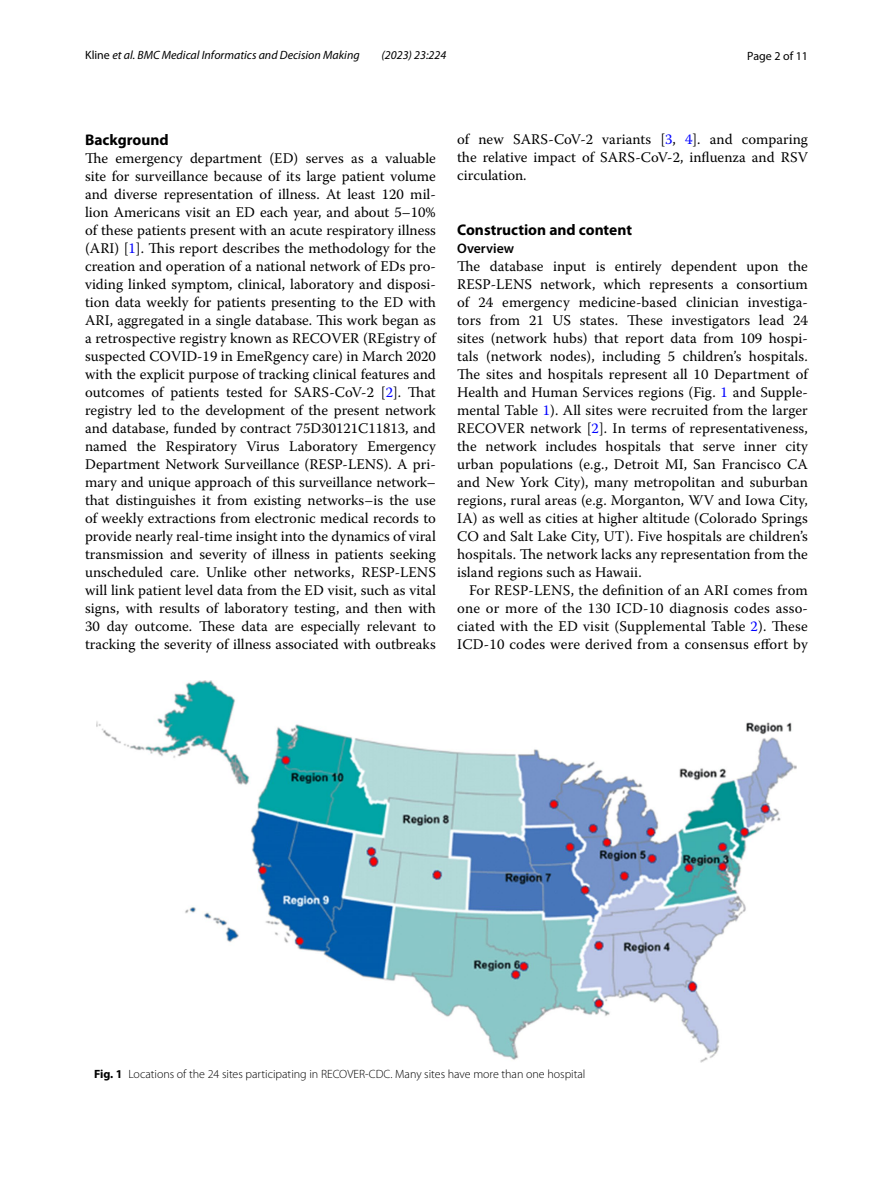
<style>
.page{position:relative;width:893px;height:1187px;background:#fff}
.page>*{position:absolute;margin:0;border:0;box-sizing:border-box;transform-origin:0 0}
.t1{font:700 15.45px "Myriad Pro";color:#000}
.t2{font:14.7px/18px "Warnock Pro";letter-spacing:.005em;color:#000;text-align:justify}
.t3{font:600 13.8px "Myriad Pro";color:#000}
.t4{font:300 12px "Myriad Pro";color:#000}
.t5{font:italic 12px "Myriad Pro";color:#000}
.t6{font:12px "Myriad Pro";color:#000}
.s1{font-style:normal}
.s2{color:#00f}
.s3{font-weight:700}
</style>
<div class="page">
<img style="left:96px;top:680px;width:701px;height:382px">
<p class="t5" style="left:85px;top:48px;width:276px"><span class="s1">Kline</span> et al. BMC Medical Informatics and Decision Making</p>
<p class="t5" style="left:382px;top:48px;width:66px">(2023) 23:224</p>
<p class="t6" style="left:747px;top:48px;width:62px">Page 2 of 11</p>
<p class="t1" style="left:85px;top:129px;width:85px">Background</p>
<p class="t2" style="left:85px;top:148px;width:352px">The emergency department (ED) serves as a valuable site for surveillance because of its large patient volume and diverse representation of illness. At least 120 mil&shy;lion Americans visit an ED each year, and about 5–10% of these patients present with an acute respiratory illness (ARI) [<span class="s2">1</span>]. This report describes the methodology for the creation and operation of a national network of EDs pro&shy;viding linked symptom, clinical, laboratory and disposi&shy;tion data weekly for patients presenting to the ED with ARI, aggregated in a single database. This work began as a retrospective registry known as RECOVER (REgistry of suspected COVID-19 in EmeRgency care) in March 2020 with the explicit purpose of tracking clinical features and outcomes of patients tested for SARS-CoV-2 [<span class="s2">2</span>]. That registry led to the development of the present network and database, funded by contract 75D30121C11813, and named the Respiratory Virus Laboratory Emergency Department Network Surveillance (RESP-LENS). A pri&shy;mary and unique approach of this surveillance network– that distinguishes it from existing networks–is the use of weekly extractions from electronic medical records to provide nearly real-time insight into the dynamics of viral transmission and severity of illness in patients seeking unscheduled care. Unlike other networks, RESP-LENS will link patient level data from the ED visit, such as vital signs, with results of laboratory testing, and then with 30 day outcome. These data are especially relevant to tracking the severity of illness associated with outbreaks</p>
<p class="t2" style="left:457px;top:130px;width:352px">of new SARS-CoV-2 variants [<span class="s2">3</span>, <span class="s2">4</span>]. and comparing the relative impact of SARS-CoV-2, influenza and RSV circulation.</p>
<p class="t1" style="left:457px;top:219px;width:176px">Construction and content</p>
<p class="t3" style="left:457px;top:239px;width:59px">Overview</p>
<p class="t2" style="left:457px;top:256px;width:352px">The database input is entirely dependent upon the RESP-LENS network, which represents a consortium of 24 emergency medicine-based clinician investiga&shy;tors from 21 US states. These investigators lead 24 sites (network hubs) that report data from 109 hospi&shy;tals (network nodes), including 5 children’s hospitals.<br>The sites and hospitals represent all 10 Department of Health and Human Services regions (Fig. <span class="s2">1</span> and Supple&shy;mental Table <span class="s2">1</span>). All sites were recruited from the larger RECOVER network [<span class="s2">2</span>]. In terms of representativeness, the network includes hospitals that serve inner city urban populations (e.g., Detroit MI, San Francisco CA and New York City), many metropolitan and suburban regions, rural areas (e.g. Morganton, WV and Iowa City, IA) as well as cities at higher altitude (Colorado Springs CO and Salt Lake City, UT). Five hospitals are children’s hospitals. The network lacks any representation from the island regions such as Hawaii.</p>
<p class="t2" style="left:457px;top:580px;width:352px;text-indent:12px">For RESP-LENS, the definition of an ARI comes from one or more of the 130 ICD-10 diagnosis codes asso&shy;ciated with the ED visit (Supplemental Table <span class="s2">2</span>). These ICD-10 codes were derived from a consensus effort by</p>
<p class="t4" style="left:94px;top:1066px;width:493px"><span class="s3">Fig. 1</span> Locations of the 24 sites participating in RECOVER-CDC. Many sites have more than one hospital</p>
</div>
